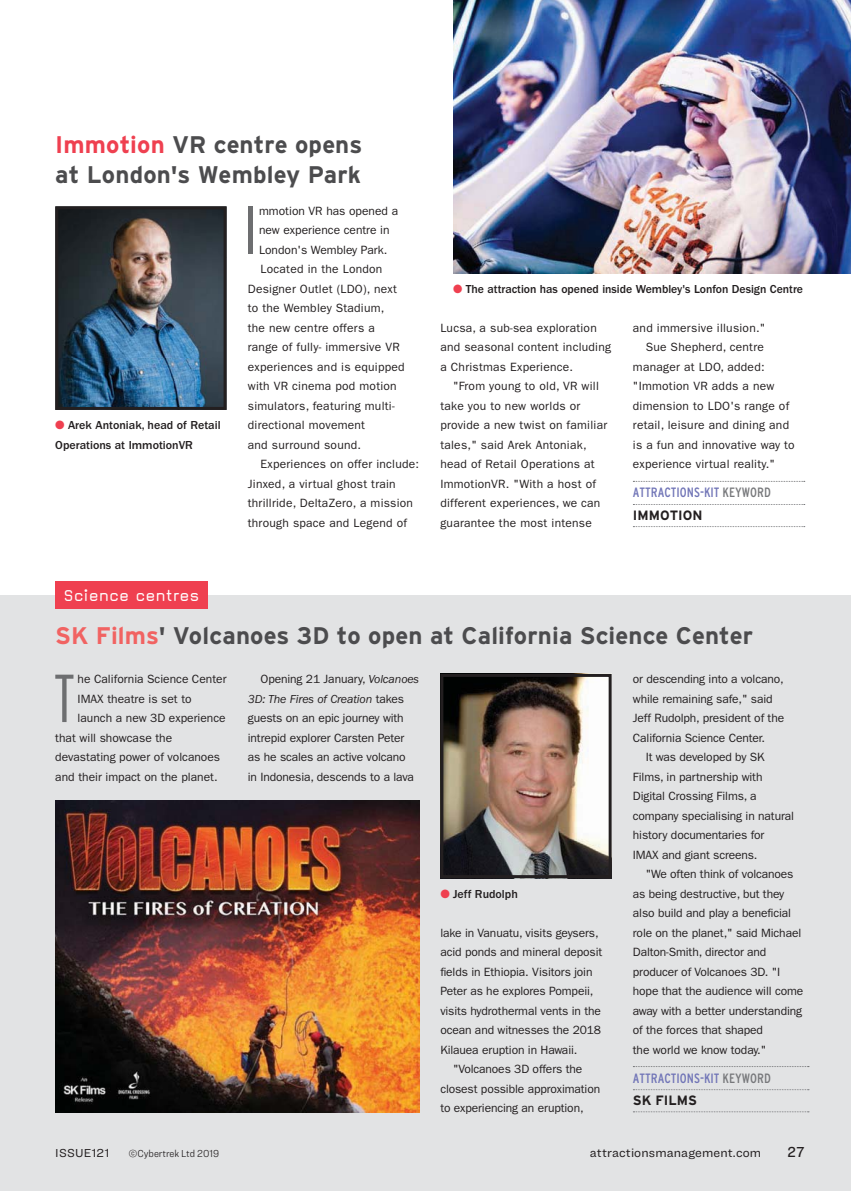
<style>
.page{position:relative;width:851px;height:1191px;background:#fff}
.page>*{position:absolute;margin:0;border:0;box-sizing:border-box;transform-origin:0 0}
.t1{font:300 extra-condensed 67.65px "Interstate";color:#6d6e70}
.t2{font:700 24px/30px "Interstate";letter-spacing:.005em;color:#4c4c4e}
.t3{font:18.45px "Magda Clean";color:#fff}
.t4{font:500 15px "Ringside Narrow";color:#231f20}
.t5{font:condensed 13.5px/22.5px "Interstate";color:#7175b7}
.t6{font:12.75px "Ringside";letter-spacing:.01em;color:#231f20}
.t7{font:12px/19.5px "Franklin Gothic LT";color:#231f20}
.t8{font:12px/19.5px "Franklin Gothic LT";letter-spacing:.02em;color:#231f20}
.t9{font:500 12px/19.5px "Franklin Gothic LT";color:#231f20}
.t10{font:12px "Ringside";letter-spacing:.015em;color:#231f20}
.t11{font:300 10.5px "Ringside Narrow";color:#231f20}
.s1{color:#ef4050}
.s2{color:#77787b}
.s3{font-weight:700;font-stretch:normal;color:#231f20}
.s4{color:#f16362}
.s5{font-style:italic}
</style>
<div class="page">
<div style="left:0;top:595px;width:850px;height:595px;background:#e2e3e4"></div>
<svg style="left:633px;top:481px;width:171px;height:1px"></svg>
<svg style="left:633px;top:504px;width:171px;height:1px"></svg>
<svg style="left:633px;top:526px;width:171px;height:1px"></svg>
<img style="left:453px;top:0;width:397px;height:273px">
<img style="left:59px;top:210px;width:163px;height:196px">
<div style="left:55px;top:206px;width:171px;height:204px;border:3px solid #231f20"></div>
<svg style="left:633px;top:1066px;width:175px;height:1px"></svg>
<svg style="left:633px;top:1089px;width:175px;height:1px"></svg>
<svg style="left:633px;top:1111px;width:175px;height:1px"></svg>
<div style="left:55px;top:582px;width:153px;height:27px;background:#ef4050"></div>
<img style="left:444px;top:678px;width:163px;height:196px">
<div style="left:440px;top:674px;width:171px;height:204px;border:3px solid #231f20"></div>
<img style="left:55px;top:800px;width:364px;height:312px">
<h2 class="t2" style="left:55px;top:131px;width:308px"><span class="s1">Immotion</span> VR centre opens at London's Wembley Park</h2>
<h1 class="t1" style="left:243px;top:206px;width:14px">I</h1>
<p class="t7" style="left:259px;top:202px;width:140px">mmotion VR has opened a</p>
<p class="t7" style="left:259px;top:222px;width:132px">new experience centre in</p>
<p class="t7" style="left:259px;top:241px;width:130px">London's Wembley Park.</p>
<p class="t8" style="left:260px;top:261px;width:123px">Located in the London</p>
<p class="t8" style="left:248px;top:280px;width:150px">Designer Outlet (LDO), next</p>
<p class="t8" style="left:248px;top:300px;width:138px">to the Wembley Stadium,</p>
<p class="t8" style="left:248px;top:319px;width:129px">the new centre offers a</p>
<p class="t8" style="left:248px;top:339px;width:153px">range of fully- immersive VR</p>
<p class="t8" style="left:248px;top:358px;width:158px">experiences and is equipped</p>
<p class="t8" style="left:248px;top:378px;width:150px">with VR cinema pod motion</p>
<p class="t8" style="left:248px;top:397px;width:148px">simulators, featuring multi-</p>
<p class="t8" style="left:248px;top:417px;width:119px">directional movement</p>
<p class="t8" style="left:248px;top:436px;width:115px">and surround sound.</p>
<p class="t8" style="left:260px;top:456px;width:160px">Experiences on offer include:</p>
<p class="t8" style="left:248px;top:475px;width:149px">Jinxed, a virtual ghost train</p>
<p class="t8" style="left:248px;top:495px;width:167px">thrillride, DeltaZero, a mission</p>
<p class="t8" style="left:248px;top:514px;width:161px">through space and Legend of</p>
<p class="t9" style="left:55px;top:417px;width:167px;text-indent:13px">Arek Antoniak, head of Retail<br>Operations at ImmotionVR</p>
<p class="t9" style="left:466px;top:280px;width:338px">The attraction has opened inside Wembley's Lonfon Design Centre</p>
<p class="t8" style="left:440px;top:319px;width:172px">Lucsa, a sub-sea exploration and seasonal content including a Christmas Experience.</p>
<p class="t8" style="left:440px;top:378px;width:168px;text-indent:13px">"From young to old, VR will take you to new worlds or provide a new twist on familiar tales," said Arek Antoniak, head of Retail Operations at<br>ImmotionVR. "With a host of different experiences, we can guarantee the most intense</p>
<p class="t8" style="left:632px;top:319px;width:134px">and immersive illusion."</p>
<p class="t8" style="left:645px;top:339px;width:120px">Sue Shepherd, centre</p>
<p class="t8" style="left:632px;top:358px;width:133px">manager at LDO, added:</p>
<p class="t8" style="left:632px;top:378px;width:143px">"Immotion VR adds a new</p>
<p class="t8" style="left:632px;top:397px;width:158px">dimension to LDO's range of</p>
<p class="t8" style="left:632px;top:417px;width:158px">retail, leisure and dining and</p>
<p class="t8" style="left:632px;top:436px;width:163px">is a fun and innovative way to</p>
<p class="t8" style="left:632px;top:456px;width:144px">experience virtual reality."</p>
<p class="t5" style="left:632px;top:483px;width:139px">ATTRACTIONS-KIT <span class="s2">KEYWORD<br></span><span class="s3">IMMOTION</span></p>
<h3 class="t3" style="left:63px;top:585px;width:138px">Science centres</h3>
<h2 class="t2" style="left:55px;top:622px;width:699px"><span class="s4">SK Films</span>' Volcanoes 3D to open at California Science Center</h2>
<h1 class="t1" style="left:54px;top:674px;width:22px">T</h1>
<p class="t7" style="left:78px;top:670px;width:150px">he California Science Center</p>
<p class="t7" style="left:78px;top:690px;width:115px">IMAX theatre is set to</p>
<p class="t7" style="left:78px;top:709px;width:149px">launch a new 3D experience</p>
<p class="t7" style="left:55px;top:729px;width:118px">that will showcase the</p>
<p class="t7" style="left:55px;top:748px;width:166px">devastating power of volcanoes</p>
<p class="t7" style="left:55px;top:768px;width:164px">and their impact on the planet.</p>
<p class="t7" style="left:248px;top:670px;width:173px;text-indent:13px">Opening 21 January, <span class="s5">Volcanoes<br>3D: The Fires of Creation</span> takes guests on an epic journey with intrepid explorer Carsten Peter as he scales an active volcano<br>in Indonesia, descends to a lava</p>
<p class="t9" style="left:453px;top:885px;width:66px">Jeff Rudolph</p>
<p class="t7" style="left:440px;top:924px;width:160px">lake in Vanuatu, visits geysers,</p>
<p class="t7" style="left:440px;top:943px;width:163px">acid ponds and mineral deposit</p>
<p class="t7" style="left:440px;top:963px;width:154px">fields in Ethiopia. Visitors join</p>
<p class="t7" style="left:440px;top:982px;width:154px">Peter as he explores Pompeii,</p>
<p class="t7" style="left:440px;top:1002px;width:162px">visits hydrothermal vents in the</p>
<p class="t7" style="left:440px;top:1021px;width:162px">ocean and witnesses the 2018</p>
<p class="t7" style="left:440px;top:1041px;width:138px">Kilauea eruption in Hawaii.</p>
<p class="t7" style="left:453px;top:1060px;width:131px">"Volcanoes 3D offers the</p>
<p class="t7" style="left:440px;top:1080px;width:161px">closest possible approximation</p>
<p class="t7" style="left:440px;top:1099px;width:145px">to experiencing an eruption,</p>
<p class="t7" style="left:632px;top:670px;width:152px">or descending into a volcano,</p>
<p class="t7" style="left:632px;top:690px;width:141px">while remaining safe," said</p>
<p class="t7" style="left:632px;top:709px;width:153px">Jeff Rudolph, president of the</p>
<p class="t7" style="left:632px;top:729px;width:134px">California Science Center.</p>
<p class="t7" style="left:645px;top:748px;width:120px">It was developed by SK</p>
<p class="t7" style="left:632px;top:768px;width:131px">Films, in partnership with</p>
<p class="t7" style="left:632px;top:787px;width:125px">Digital Crossing Films, a</p>
<p class="t7" style="left:632px;top:807px;width:162px">company specialising in natural</p>
<p class="t7" style="left:632px;top:826px;width:133px">history documentaries for</p>
<p class="t7" style="left:632px;top:846px;width:126px">IMAX and giant screens.</p>
<p class="t7" style="left:645px;top:865px;width:149px">"We often think of volcanoes</p>
<p class="t7" style="left:632px;top:885px;width:153px">as being destructive, but they</p>
<p class="t7" style="left:632px;top:904px;width:160px">also build and play a beneficial</p>
<p class="t7" style="left:632px;top:924px;width:170px">role on the planet," said Michael</p>
<p class="t7" style="left:632px;top:943px;width:135px">Dalton-Smith, director and</p>
<p class="t7" style="left:632px;top:963px;width:149px">producer of Volcanoes 3D. "I</p>
<p class="t7" style="left:632px;top:982px;width:172px">hope that the audience will come</p>
<p class="t7" style="left:632px;top:1002px;width:171px">away with a better understanding</p>
<p class="t7" style="left:632px;top:1021px;width:132px">of the forces that shaped</p>
<p class="t7" style="left:632px;top:1041px;width:135px">the world we know today."</p>
<p class="t5" style="left:632px;top:1068px;width:139px">ATTRACTIONS-KIT <span class="s2">KEYWORD<br></span><span class="s3">SK FILMS</span></p>
<p class="t10" style="left:55px;top:1148px;width:56px">ISSUE121</p>
<p class="t11" style="left:128px;top:1147px;width:92px">©Cybertrek Ltd 2019</p>
<p class="t6" style="left:590px;top:1147px;width:173px">attractionsmanagement.com</p>
<p class="t4" style="left:787px;top:1145px;width:18px">27</p>
</div>
